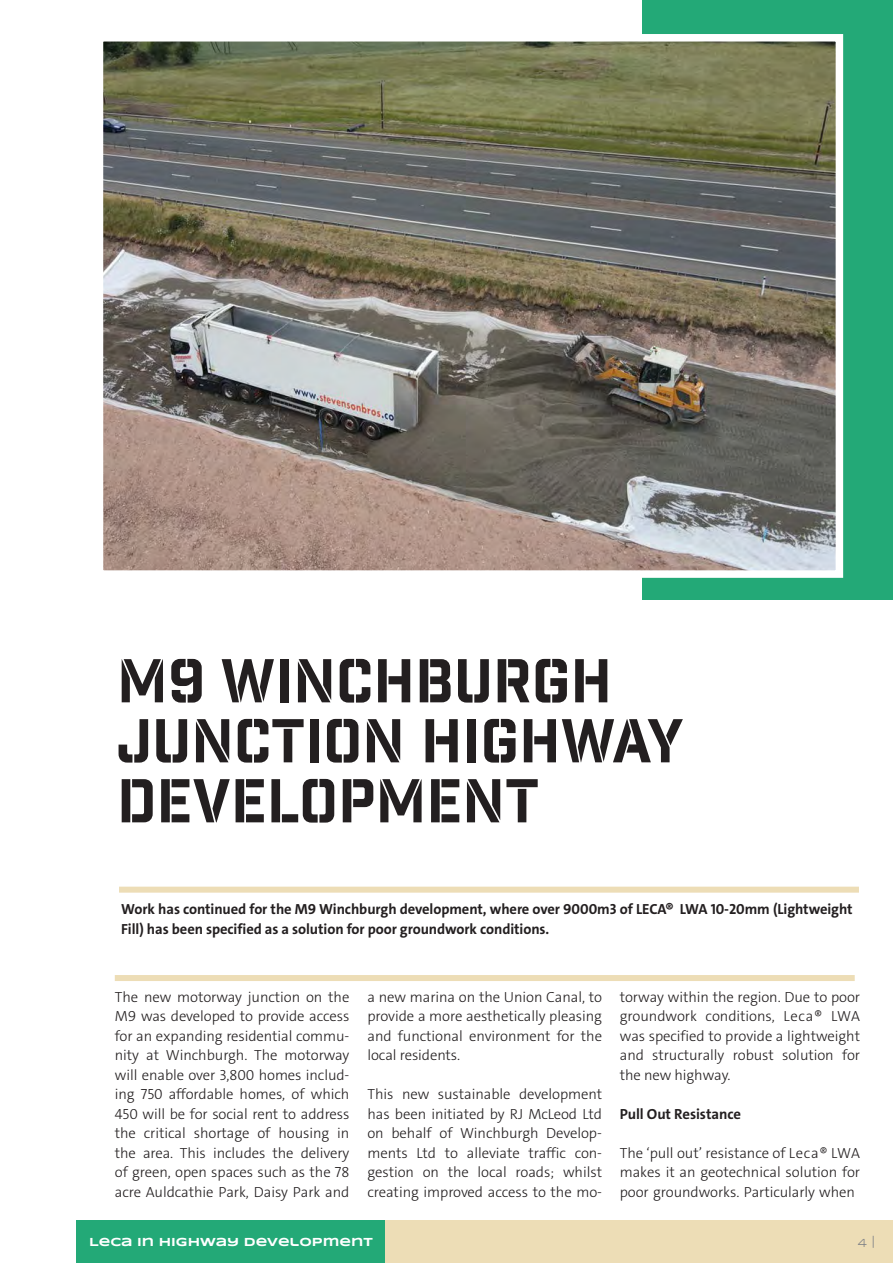
<style>
.page{position:relative;width:893px;height:1263px;background:#fff}
.page>*{position:absolute;margin:0;border:0;box-sizing:border-box;transform-origin:0 0}
.title_stencil{font:60px/60px "Industry Inc Stencil";color:#231f20}
.Body{font:300 14.7px/19.5px "The Sans C4 s";letter-spacing:-.005em;color:#231f20;text-align:justify}
.Body-2{font:700 14.7px/19.5px "The Sans C4 s";letter-spacing:-.005em;color:#231f20}
.t1{font:700 12px "Syncopate";color:#fff}
.t2{font:12px "Syncopate";color:#777b83}
</style>
<div class="page">
<div style="left:642px;top:0;width:251px;height:599px;background:#23a977"></div>
<img style="left:105px;top:43px;width:729px;height:526px">
<div style="left:96px;top:34px;width:747px;height:544px;border:8px solid #fff"></div>
<div style="left:115px;top:975px;width:740px;height:6px;background:#edddb6"></div>
<div style="left:119px;top:887px;width:740px;height:6px;background:#edddb6"></div>
<div style="left:385px;top:1220px;width:508px;height:43px;background:#edddb6"></div>
<div style="left:77px;top:1220px;width:308px;height:43px;background:#23a977"></div>
<p class="title_stencil" style="left:117px;top:654px;width:568px">M9 WINCHBURGH<br>JUNCTION HIGHWAY<br>DEVELOPMENT</p>
<p class="Body-2" style="left:121px;top:900px;width:733px">Work has continued for the M9 Winchburgh development, where over 9000m3 of LECA® LWA 10-20mm (Lightweight<br>Fill) has been specified as a solution for poor groundwork conditions.</p>
<p class="Body" style="left:115px;top:987px;width:236px">The new motorway junction on the M9 was developed to provide access for an expanding residential commu&shy;nity at Winchburgh. The motorway will enable over 3,800 homes includ&shy;ing 750 affordable homes, of which 450 will be for social rent to address the critical shortage of housing in the area. This includes the delivery of green, open spaces such as the 78 acre Auldcathie Park, Daisy Park and</p>
<p class="Body" style="left:367px;top:987px;width:236px">a new marina on the Union Canal, to provide a more aesthetically pleasing and functional environment for the local residents.</p>
<p class="Body" style="left:367px;top:1085px;width:236px">This new sustainable development has been initiated by RJ McLeod Ltd on behalf of Winchburgh Develop&shy;ments Ltd to alleviate traffic con&shy;gestion on the local roads; whilst creating improved access to the mo-</p>
<p class="Body" style="left:620px;top:987px;width:242px">torway within the region. Due to poor groundwork conditions, Leca® LWA was specified to provide a lightweight and structurally robust solution for the new highway.</p>
<p class="Body-2" style="left:620px;top:1104px;width:123px">Pull Out Resistance</p>
<p class="Body" style="left:620px;top:1143px;width:242px">The ‘pull out’ resistance of Leca® LWA makes it an geotechnical solution for poor groundworks. Particularly when</p>
<p class="t1" style="left:89px;top:1234px;width:285px">LECA IN HIGHWAY DEVELOPMENT</p>
<p class="t2" style="left:858px;top:1235px;width:18px">4 |</p>
</div>
